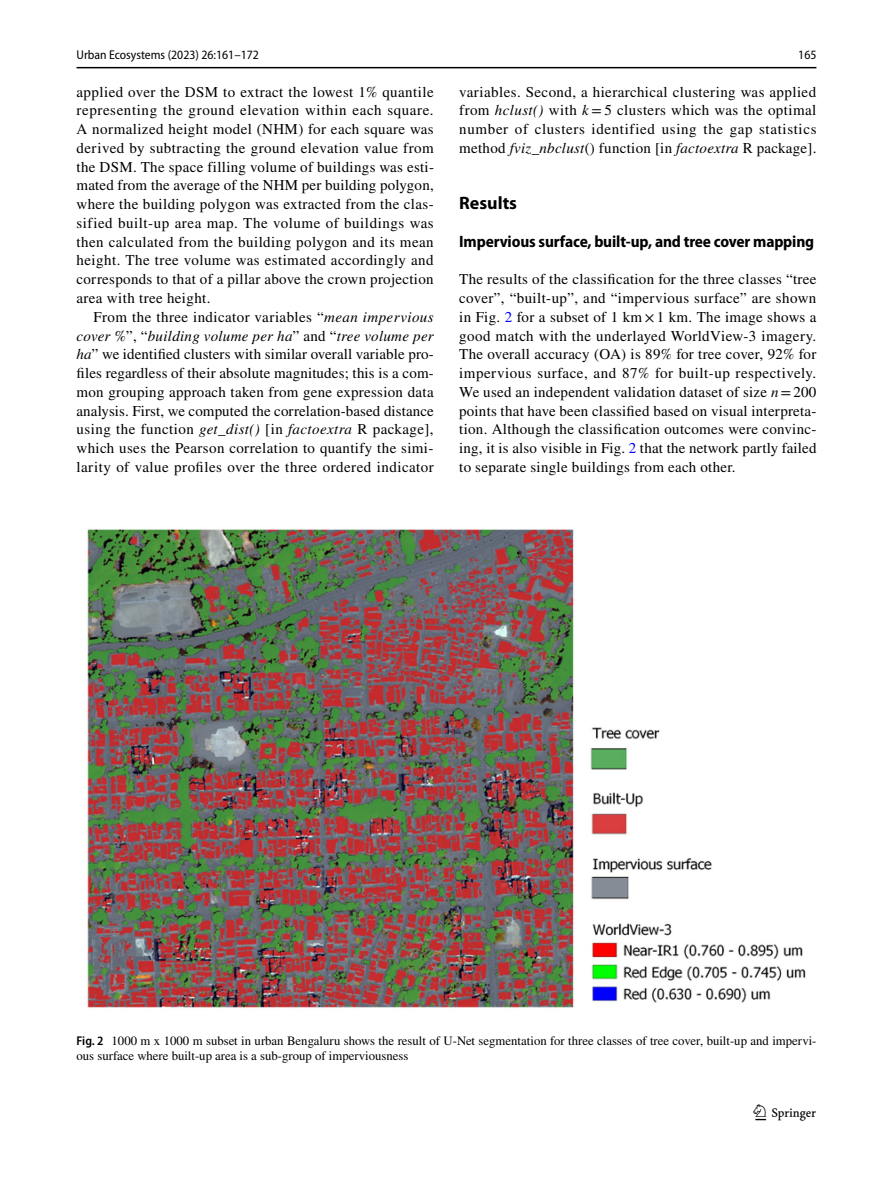
<style>
.page{position:relative;width:893px;height:1187px;background:#fff}
.page>*{position:absolute;margin:0;border:0;box-sizing:border-box;transform-origin:0 0}
.t1{font:22.5px "Springnew Regular 3";color:#000}
.t2{font:700 18px "Myriad Pro";color:#000}
.t3{font:700 semi-condensed 16.5px "Myriad Pro";letter-spacing:-.01em;color:#000}
.t4{font:15px/18.8px "STIX";letter-spacing:.02em;color:#000;text-align:justify}
.t5{font:12.75px/15px "STIX";color:#000}
.t6{font:semi-condensed 12.75px "Myriad Pro";color:#000}
.s1{font-style:italic}
.s2{color:#00f}
.s3{font-family:"Myriad Pro";font-weight:600;font-stretch:semi-condensed}
</style>
<div class="page">
<hr style="left:77px;top:67px;width:739px;height:1px;background:#000">
<img style="left:85px;top:527px;width:721px;height:481px">
<p class="t6" style="left:77px;top:48px;width:184px">Urban Ecosystems (2023) 26:161–172</p>
<p class="t6" style="left:798px;top:48px;width:20px">165</p>
<p class="t4" style="left:77px;top:83px;width:359px">applied over the DSM to extract the lowest 1% quantile representing the ground elevation within each square.<br>A normalized height model (NHM) for each square was derived by subtracting the ground elevation value from the DSM. The space filling volume of buildings was esti&shy;mated from the average of the NHM per building polygon, where the building polygon was extracted from the clas&shy;sified built-up area map. The volume of buildings was then calculated from the building polygon and its mean height. The tree volume was estimated accordingly and corresponds to that of a pillar above the crown projection area with tree height.</p>
<p class="t4" style="left:77px;top:308px;width:359px;text-indent:17px">From the three indicator variables “<span class="s1">mean impervious cover %</span>”, “<span class="s1">building volume per ha</span>” and “<span class="s1">tree volume per ha</span>” we identified clusters with similar overall variable pro&shy;files regardless of their absolute magnitudes; this is a com&shy;mon grouping approach taken from gene expression data analysis. First, we computed the correlation-based distance using the function <span class="s1">get_dist()</span> [in <span class="s1">factoextra</span> R package], which uses the Pearson correlation to quantify the simi&shy;larity of value profiles over the three ordered indicator</p>
<p class="t4" style="left:459px;top:83px;width:359px">variables. Second, a hierarchical clustering was applied from <span class="s1">hclust()</span> with <span class="s1">k</span> = 5 clusters which was the optimal number of clusters identified using the gap statistics method <span class="s1">fviz_nbclust</span>() function [in <span class="s1">factoextra</span> R package].</p>
<p class="t2" style="left:459px;top:191px;width:59px">Results</p>
<p class="t3" style="left:459px;top:232px;width:356px">Impervious surface, built‑up, and tree cover mapping</p>
<p class="t4" style="left:459px;top:271px;width:359px">The results of the classification for the three classes “tree cover”, “built-up”, and “impervious surface” are shown in Fig. <span class="s2">2</span> for a subset of 1 km × 1 km. The image shows a good match with the underlayed WorldView-3 imagery.<br>The overall accuracy (OA) is 89% for tree cover, 92% for impervious surface, and 87% for built-up respectively.<br>We used an independent validation dataset of size <span class="s1">n</span>=200 points that have been classified based on visual interpreta&shy;tion. Although the classification outcomes were convinc&shy;ing, it is also visible in Fig. <span class="s2">2</span> that the network partly failed to separate single buildings from each other.</p>
<p class="t5" style="left:77px;top:1033px;width:741px"><span class="s3">Fig. 2</span> 1000 m x 1000 m subset in urban Bengaluru shows the result of U-Net segmentation for three classes of tree cover, built-up and impervi&shy;ous surface where built-up area is a sub-group of imperviousness</p>
<h1 class="t1" style="left:755px;top:1104px;width:62px">1 3</h1>
</div>
